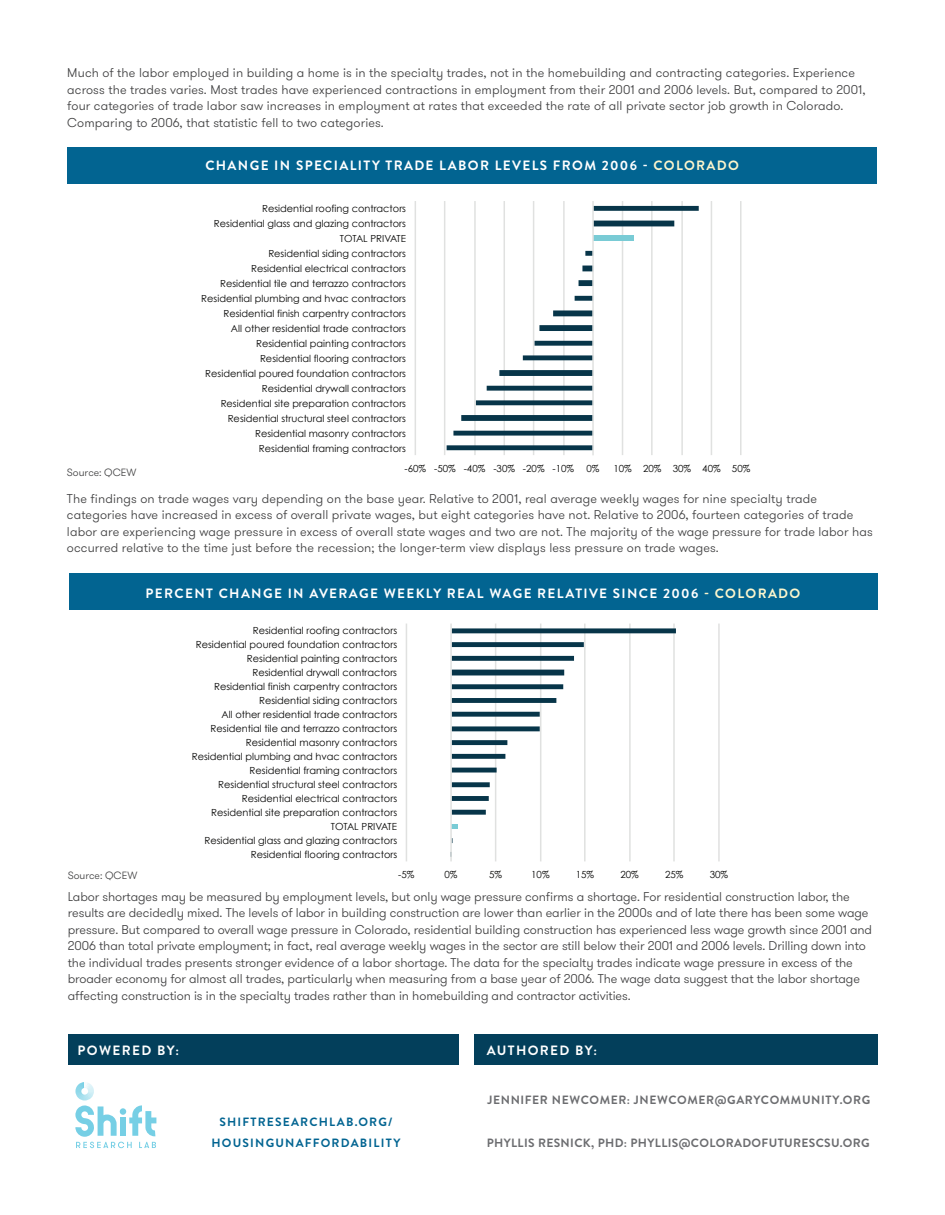
<style>
.page{position:relative;width:945px;height:1215px;background:#fff}
.page>*{position:absolute;margin:0;border:0;box-sizing:border-box;transform-origin:0 0}
.t1{font:700 13.5px "Brandon Grotesque";letter-spacing:.1em;color:#fff}
.t2{font:300 12.75px/16.5px "GT Walsheim";letter-spacing:-.005em;color:#3e3e3f}
.t3{font:700 12px "Brandon Grotesque";letter-spacing:.03em;color:#6c6d70}
.t4{font:700 12px "Brandon Grotesque";letter-spacing:.05em;color:#6c6d70}
.t5{font:700 12px/21px "Brandon Grotesque";letter-spacing:.1em;color:#026491;text-align:center}
.t6{font:300 10.5px "GT Walsheim";color:#3e3e3f}
.t7{font:9.75px "Century Gothic";color:#050504}
.s1{color:#fcf5cc}
.s2{color:#fcf6cd}
</style>
<div class="page">
<hr style="left:415px;top:201px;width:1px;height:254px;background:#e0e1e0">
<hr style="left:444px;top:201px;width:1px;height:254px;background:#e0e1e0">
<hr style="left:474px;top:201px;width:2px;height:254px;background:#e0e1e0">
<hr style="left:504px;top:201px;width:1px;height:254px;background:#e0e1e0">
<hr style="left:533px;top:201px;width:1px;height:254px;background:#e0e1e0">
<hr style="left:563px;top:201px;width:2px;height:254px;background:#e0e1e0">
<hr style="left:622px;top:201px;width:1px;height:254px;background:#e0e1e0">
<hr style="left:651px;top:201px;width:2px;height:254px;background:#e0e1e0">
<hr style="left:681px;top:201px;width:2px;height:254px;background:#e0e1e0">
<hr style="left:711px;top:201px;width:1px;height:254px;background:#e0e1e0">
<hr style="left:740px;top:201px;width:2px;height:254px;background:#e0e1e0">
<svg style="left:447px;top:206px;width:252px;height:244px"></svg>
<hr style="left:592px;top:201px;width:2px;height:254px;background:#e0e1e0">
<div style="left:68px;top:147px;width:809px;height:37px;background:#026491"></div>
<hr style="left:406px;top:624px;width:1px;height:237px;background:#e0e1e0">
<hr style="left:495px;top:624px;width:1px;height:237px;background:#e0e1e0">
<hr style="left:540px;top:624px;width:1px;height:237px;background:#e0e1e0">
<hr style="left:584px;top:624px;width:2px;height:237px;background:#e0e1e0">
<hr style="left:629px;top:624px;width:2px;height:237px;background:#e0e1e0">
<hr style="left:673px;top:624px;width:2px;height:237px;background:#e0e1e0">
<hr style="left:718px;top:624px;width:2px;height:237px;background:#e0e1e0">
<svg style="left:452px;top:628px;width:224px;height:229px"></svg>
<hr style="left:450px;top:624px;width:2px;height:237px;background:#e0e1e0">
<div style="left:69px;top:573px;width:809px;height:37px;background:#026491"></div>
<svg style="left:75px;top:1082px;width:81px;height:66px"></svg>
<div style="left:120px;top:1108px;width:6px;height:7px;background:#76cfe5;border-radius:50%"></div>
<div style="left:68px;top:1034px;width:391px;height:31px;background:#033f5b"></div>
<div style="left:475px;top:1034px;width:403px;height:31px;background:#033f5b"></div>
<p class="t2" style="left:67px;top:65px;width:800px">Much of the labor employed in building a home is in the specialty trades, not in the homebuilding and contracting categories. Experience across the trades varies. Most trades have experienced contractions in employment from their 2001 and 2006 levels. But, compared to 2001, four categories of trade labor saw increases in employment at rates that exceeded the rate of all private sector job growth in Colorado.<br>Comparing to 2006, that statistic fell to two categories.</p>
<p class="t1" style="left:205px;top:156px;width:535px">CHANGE IN SPECIALITY TRADE LABOR LEVELS FROM 2006 - <span class="s1">COLORADO</span></p>
<p class="t7" style="left:262px;top:203px;width:146px">Residential roofing contractors</p>
<p class="t7" style="left:214px;top:218px;width:194px">Residential glass and glazing contractors</p>
<p class="t7" style="left:340px;top:233px;width:67px">TOTAL PRIVATE</p>
<p class="t7" style="left:268px;top:248px;width:139px">Residential siding contractors</p>
<p class="t7" style="left:251px;top:263px;width:156px">Residential electrical contractors</p>
<p class="t7" style="left:220px;top:278px;width:187px">Residential tile and terrazzo contractors</p>
<p class="t7" style="left:201px;top:293px;width:206px">Residential plumbing and hvac contractors</p>
<p class="t7" style="left:224px;top:308px;width:184px">Residential finish carpentry contractors</p>
<p class="t7" style="left:231px;top:323px;width:177px">All other residential trade contractors</p>
<p class="t7" style="left:256px;top:338px;width:151px">Residential painting contractors</p>
<p class="t7" style="left:260px;top:353px;width:147px">Residential flooring contractors</p>
<p class="t7" style="left:205px;top:368px;width:202px">Residential poured foundation contractors</p>
<p class="t7" style="left:262px;top:382px;width:146px">Residential drywall contractors</p>
<p class="t7" style="left:221px;top:397px;width:187px">Residential site preparation contractors</p>
<p class="t7" style="left:228px;top:412px;width:180px">Residential structural steel contractors</p>
<p class="t7" style="left:255px;top:427px;width:152px">Residential masonry contractors</p>
<p class="t6" style="left:67px;top:466px;width:71px">Source: QCEW</p>
<p class="t7" style="left:259px;top:442px;width:149px">Residential framing contractors</p>
<p class="t7" style="left:404px;top:462px;width:171px">-60% -50% -40% -30% -20% -10%</p>
<p class="t7" style="left:587px;top:462px;width:14px">0%</p>
<p class="t7" style="left:613px;top:462px;width:138px">10% 20% 30% 40% 50%</p>
<p class="t2" style="left:67px;top:490px;width:807px">The findings on trade wages vary depending on the base year. Relative to 2001, real average weekly wages for nine specialty trade categories have increased in excess of overall private wages, but eight categories have not. Relative to 2006, fourteen categories of trade labor are experiencing wage pressure in excess of overall state wages and two are not. The majority of the wage pressure for trade labor has occurred relative to the time just before the recession; the longer-term view displays less pressure on trade wages.</p>
<p class="t1" style="left:146px;top:584px;width:656px">PERCENT CHANGE IN AVERAGE WEEKLY REAL WAGE RELATIVE SINCE 2006 <span class="s2">- COLORADO</span></p>
<p class="t7" style="left:253px;top:625px;width:146px">Residential roofing contractors</p>
<p class="t7" style="left:196px;top:639px;width:203px">Residential poured foundation contractors</p>
<p class="t7" style="left:247px;top:653px;width:152px">Residential painting contractors</p>
<p class="t7" style="left:252px;top:667px;width:146px">Residential drywall contractors</p>
<p class="t7" style="left:214px;top:681px;width:185px">Residential finish carpentry contractors</p>
<p class="t7" style="left:259px;top:695px;width:140px">Residential siding contractors</p>
<p class="t7" style="left:221px;top:709px;width:177px">All other residential trade contractors</p>
<p class="t7" style="left:211px;top:723px;width:188px">Residential tile and terrazzo contractors</p>
<p class="t7" style="left:246px;top:737px;width:153px">Residential masonry contractors</p>
<p class="t7" style="left:192px;top:751px;width:207px">Residential plumbing and hvac contractors</p>
<p class="t7" style="left:250px;top:765px;width:149px">Residential framing contractors</p>
<p class="t7" style="left:218px;top:779px;width:180px">Residential structural steel contractors</p>
<p class="t7" style="left:242px;top:793px;width:157px">Residential electrical contractors</p>
<p class="t7" style="left:211px;top:807px;width:187px">Residential site preparation contractors</p>
<p class="t7" style="left:331px;top:821px;width:68px">TOTAL PRIVATE</p>
<p class="t7" style="left:204px;top:835px;width:194px">Residential glass and glazing contractors</p>
<p class="t6" style="left:68px;top:868px;width:71px">Source: QCEW</p>
<p class="t7" style="left:251px;top:849px;width:148px">Residential flooring contractors</p>
<p class="t7" style="left:398px;top:868px;width:18px">-5%</p>
<p class="t7" style="left:445px;top:868px;width:15px">0%</p>
<p class="t7" style="left:489px;top:868px;width:15px">5%</p>
<p class="t7" style="left:531px;top:868px;width:20px">10%</p>
<p class="t7" style="left:576px;top:868px;width:20px">15%</p>
<p class="t7" style="left:620px;top:868px;width:20px">20%</p>
<p class="t7" style="left:665px;top:868px;width:20px">25%</p>
<p class="t7" style="left:710px;top:868px;width:20px">30%</p>
<p class="t2" style="left:68px;top:888px;width:806px">Labor shortages may be measured by employment levels, but only wage pressure confirms a shortage. For residential construction labor, the results are decidedly mixed. The levels of labor in building construction are lower than earlier in the 2000s and of late there has been some wage pressure. But compared to overall wage pressure in Colorado, residential building construction has experienced less wage growth since 2001 and 2006 than total private employment; in fact, real average weekly wages in the sector are still below their 2001 and 2006 levels. Drilling down into the individual trades presents stronger evidence of a labor shortage. The data for the specialty trades indicate wage pressure in excess of the broader economy for almost all trades, particularly when measuring from a base year of 2006. The wage data suggest that the labor shortage affecting construction is in the specialty trades rather than in homebuilding and contractor activities.</p>
<p class="t1" style="left:78px;top:1041px;width:103px">POWERED BY:</p>
<p class="t1" style="left:487px;top:1041px;width:112px">AUTHORED BY:</p>
<p class="t5" style="left:212px;top:1112px;width:190px">SHIFTRESEARCHLAB.ORG/<br>HOUSINGUNAFFORDABILITY</p>
<p class="t4" style="left:488px;top:1092px;width:384px">JENNIFER NEWCOMER: JNEWCOMER@GARYCOMMUNITY.ORG</p>
<p class="t3" style="left:487px;top:1135px;width:384px">PHYLLIS RESNICK, PHD: PHYLLIS@COLORADOFUTURESCSU.ORG</p>
</div>
